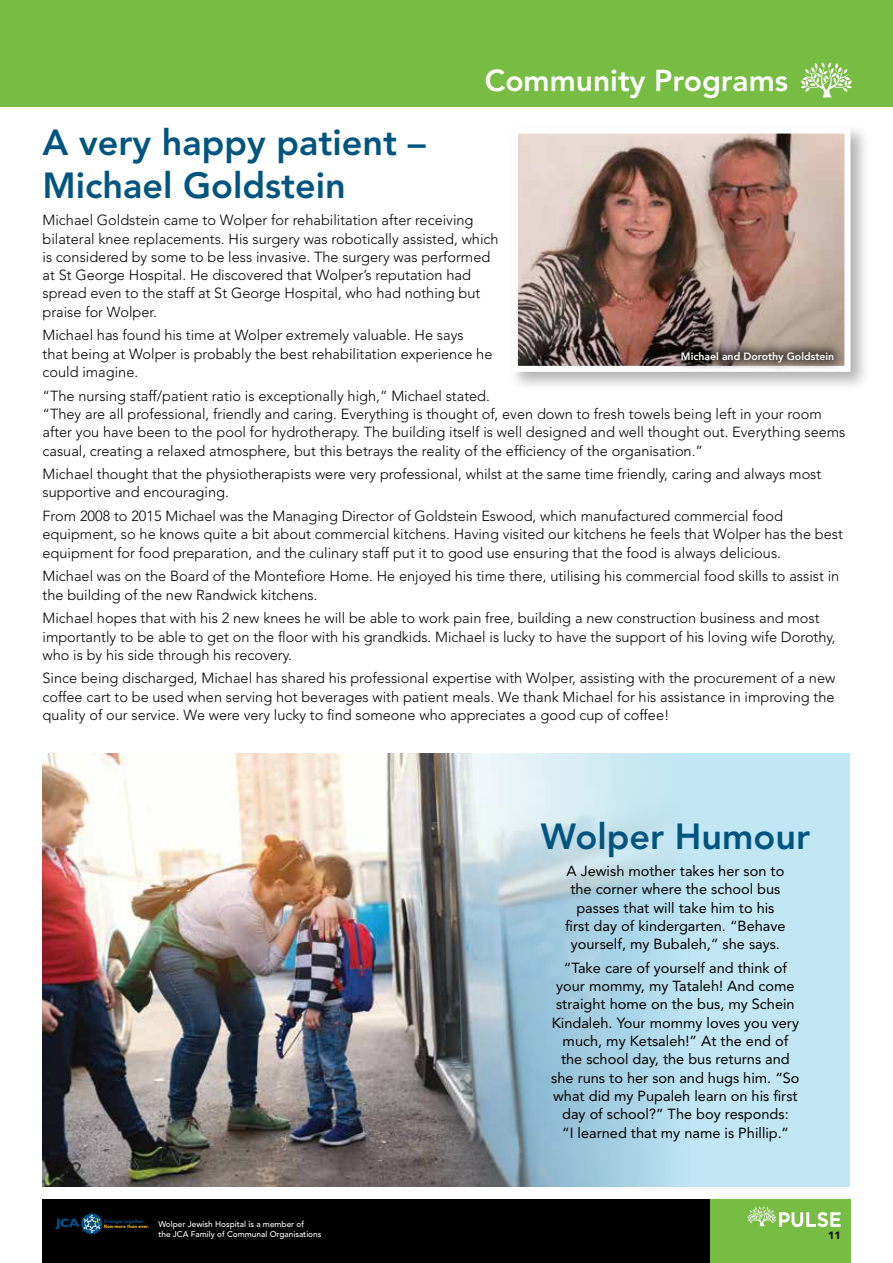
<style>
.page{position:relative;width:893px;height:1263px;background:#fff}
.page>*{position:absolute;margin:0;border:0;box-sizing:border-box;transform-origin:0 0}
.t1{font:800 36px/43.5px "Avenir";color:#005580}
.t2{font:800 30px "Avenir";color:#fff}
.t3{font:300 14.55px/18.3px "Avenir";color:#000}
.t4{font:14.55px/18.3px "Avenir";color:#000;text-align:center}
.t5{font:800 10.5px "Avenir";color:#fff}
.t6{font:900 10.5px "Avenir";color:#000}
.t7{font:500 8.25px/9.9px "Avenir";color:#fff}
.t8{font:700 4.95px "Sofia Pro";letter-spacing:-.005em;color:#0c4e88}
</style>
<div class="page">
<div style="left:43px;top:1199px;width:807px;height:64px;background:#000"></div>
<svg style="left:81px;top:1213px;width:21px;height:21px"></svg>
<svg style="left:55px;top:1215px;width:46px;height:18px"></svg>
<div style="left:710px;top:1199px;width:140px;height:64px;background:#77bd43"></div>
<hr style="left:0;top:0;width:1px;height:106px;background:#77bd43">
<div style="left:1px;top:0;width:892px;height:106px;background:#77bd43"></div>
<svg style="left:801px;top:62px;width:51px;height:35px"></svg>
<svg style="left:747px;top:1206px;width:94px;height:21px"></svg>
<div style="left:43px;top:753px;width:807px;height:433px;background:#c1e7f5"></div>
<img style="left:42px;top:753px;width:628px;height:433px">
<div style="left:508px;top:124px;width:362px;height:268px;background:#000;opacity:.3"></div>
<img style="left:519px;top:135px;width:324px;height:230px">
<div style="left:512px;top:128px;width:338px;height:244px;border:6px solid #fff"></div>
<div style="left:670px;top:340px;width:175px;height:33px;background:#000;opacity:.75"></div>
<h2 class="t2" style="left:485px;top:68px;width:305px">Community Programs</h2>
<h1 class="t1" style="left:43px;top:124px;width:385px">A very happy patient –<br>Michael Goldstein</h1>
<p class="t3" style="left:43px;top:212px;width:458px">Michael Goldstein came to Wolper for rehabilitation after receiving bilateral knee replacements. His surgery was robotically assisted, which is considered by some to be less invasive. The surgery was performed at St George Hospital. He discovered that Wolper’s reputation had spread even to the staff at St George Hospital, who had nothing but praise for Wolper.</p>
<p class="t3" style="left:43px;top:327px;width:451px">Michael has found his time at Wolper extremely valuable. He says that being at Wolper is probably the best rehabilitation experience he could imagine.</p>
<p class="t3" style="left:43px;top:388px;width:804px">“The nursing staff/patient ratio is exceptionally high,” Michael stated.<br>“They are all professional, friendly and caring. Everything is thought of, even down to fresh towels being left in your room after you have been to the pool for hydrotherapy. The building itself is well designed and well thought out. Everything seems casual, creating a relaxed atmosphere, but this betrays the reality of the efficiency of the organisation.”</p>
<p class="t3" style="left:43px;top:466px;width:780px">Michael thought that the physiotherapists were very professional, whilst at the same time friendly, caring and always most supportive and encouraging.</p>
<p class="t3" style="left:43px;top:508px;width:802px">From 2008 to 2015 Michael was the Managing Director of Goldstein Eswood, which manufactured commercial food equipment, so he knows quite a bit about commercial kitchens. Having visited our kitchens he feels that Wolper has the best equipment for food preparation, and the culinary staff put it to good use ensuring that the food is always delicious.</p>
<p class="t3" style="left:43px;top:568px;width:798px">Michael was on the Board of the Montefiore Home. He enjoyed his time there, utilising his commercial food skills to assist in the building of the new Randwick kitchens.</p>
<p class="t3" style="left:43px;top:610px;width:795px">Michael hopes that with his 2 new knees he will be able to work pain free, building a new construction business and most importantly to be able to get on the floor with his grandkids. Michael is lucky to have the support of his loving wife Dorothy, who is by his side through his recovery.</p>
<p class="t3" style="left:43px;top:670px;width:794px;text-align:justify">Since being discharged, Michael has shared his professional expertise with Wolper, assisting with the procurement of a new coffee cart to be used when serving hot beverages with patient meals. We thank Michael for his assistance in improving the quality of our service. We were very lucky to find someone who appreciates a good cup of coffee!</p>
<p class="t5" style="left:681px;top:352px;width:155px">Michael and Dorothy Goldstein</p>
<h1 class="t1" style="left:541px;top:818px;width:271px">Wolper Humour</h1>
<p class="t4" style="left:565px;top:863px;width:222px">A Jewish mother takes her son to the corner where the school bus passes that will take him to his first day of kindergarten. “Behave yourself, my Bubaleh,” she says.</p>
<p class="t4" style="left:551px;top:960px;width:250px">“Take care of yourself and think of your mommy, my Tataleh! And come straight home on the bus, my Schein Kindaleh. Your mommy loves you very much, my Ketsaleh!” At the end of the school day, the bus returns and she runs to her son and hugs him. “So what did my Pupaleh learn on his first day of school?” The boy responds:<br>“I learned that my name is Phillip.’’</p>
<p class="t8" style="left:104px;top:1219px;width:42px">Stronger together.</p>
<p class="t7" style="left:158px;top:1220px;width:165px;text-indent:-55px"><sub>Now</sub> <sub>more</sub> <sub>than</sub> <sub>ever.</sub> Wolper Jewish Hospital is a member of<br>the JCA Family of Communal Organisations</p>
<p class="t6" style="left:828px;top:1231px;width:14px">11</p>
</div>
